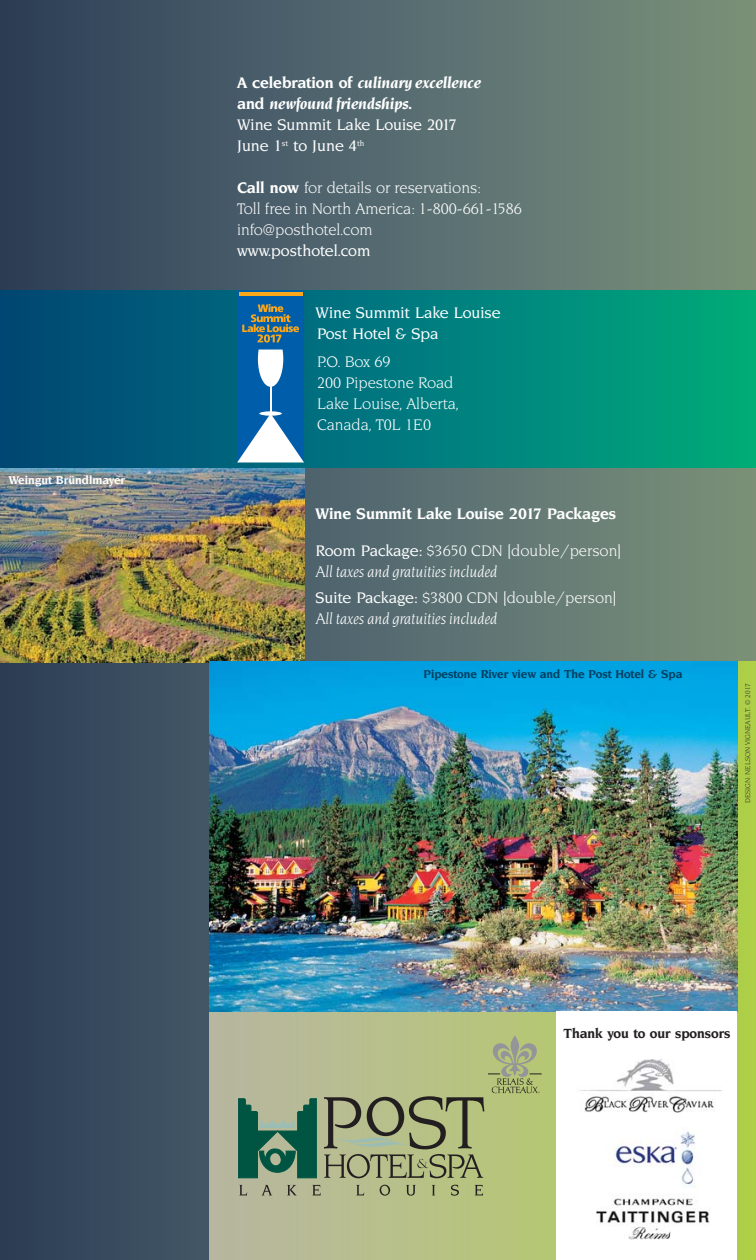
<style>
.page{position:relative;width:756px;height:1260px;background:#fff}
.page>*{position:absolute;margin:0;border:0;box-sizing:border-box;transform-origin:0 0}
.t1{font:15.75px/21px "Novarese SB";color:#fff}
.t2{font:italic 15.75px/21px "Novarese SB";color:#fff}
.t3{font:italic 700 15.75px/21px "Novarese SB";color:#fff}
.t4{font:500 15.75px/21px "Novarese SB";color:#fff}
.t5{font:700 15.75px "Novarese SB";color:#fff}
.t6{font:700 13.65px "Novarese SB";color:#231f20}
.t7{font:700 11.72px "Novarese SB";color:#004061}
.t8{font:700 11.72px "Novarese SB";color:#fff}
.t9{font:7px "Novarese SB";color:#2e2c2d}
.s1{font-style:normal}
.s2{font-weight:500;font-style:normal}
.s3{font-weight:700}
</style>
<div class="page">
<div style="left:0;top:0;width:756px;height:1260px;background:linear-gradient(to right,#2d3f5b,#7c927d)"></div>
<svg style="left:210px;top:662px;width:546px;height:598px;background:#b4c081"></svg>
<hr style="left:0;top:351px;width:1px;height:258px;background:#78b4d1">
<svg style="left:239px;top:1185px;width:8px;height:10px"></svg>
<svg style="left:262px;top:1185px;width:10px;height:10px"></svg>
<svg style="left:287px;top:1185px;width:10px;height:10px"></svg>
<svg style="left:312px;top:1185px;width:9px;height:10px"></svg>
<svg style="left:356px;top:1185px;width:8px;height:10px"></svg>
<svg style="left:380px;top:1185px;width:10px;height:11px"></svg>
<svg style="left:406px;top:1185px;width:10px;height:11px"></svg>
<svg style="left:432px;top:1185px;width:3px;height:10px"></svg>
<svg style="left:451px;top:1185px;width:8px;height:11px"></svg>
<svg style="left:475px;top:1185px;width:8px;height:10px"></svg>
<svg style="left:239px;top:1099px;width:77px;height:79px;background:#457b64"></svg>
<svg style="left:324px;top:1035px;width:218px;height:143px;background:#a6af7b"></svg>
<div style="left:0;top:290px;width:756px;height:178px;background:linear-gradient(to right,#07487c,#01aa7e)"></div>
<svg style="left:237px;top:290px;width:67px;height:172px"></svg>
<img style="left:0;top:469px;width:304px;height:193px">
<img style="left:210px;top:662px;width:528px;height:349px">
<div style="left:556px;top:1011px;width:181px;height:249px;background:#fff"></div>
<img style="left:597px;top:1198px;width:112px;height:42px">
<img style="left:614px;top:1131px;width:81px;height:56px">
<img style="left:580px;top:1059px;width:142px;height:54px">
<p class="t8" style="left:9px;top:475px;width:118px">Weingut Bründlmayer</p>
<p class="t3" style="left:237px;top:73px;width:245px"><span class="s1">A celebration of</span> culinary excellence <span class="s1">and</span> newfound friendships<span class="s1">.<br></span><span class="s2">Wine Summit Lake Louise 2017<br>June 1</span><sup>st</sup> <span class="s2">to June 4</span><sup>th</sup></p>
<p class="t1" style="left:237px;top:178px;width:286px"><span class="s3">Call now</span> for details or reservations:<br>Toll free in North America: 1-800-661-1586 info@posthotel.com</p>
<p class="t4" style="left:237px;top:241px;width:135px">www.posthotel.com</p>
<p class="t4" style="left:316px;top:303px;width:186px">Wine Summit Lake Louise<br>Post Hotel &amp; Spa</p>
<p class="t1" style="left:317px;top:352px;width:143px">P.O. Box 69<br>200 Pipestone Road<br>Lake Louise, Alberta,<br>Canada, T0L 1E0</p>
<p class="t5" style="left:316px;top:507px;width:302px">Wine Summit Lake Louise 2017 Packages</p>
<p class="t2" style="left:316px;top:540px;width:307px"><span class="s2">Room Package:</span> <span class="s1">$3650 CDN [double/person]<br></span>All taxes and gratuities included</p>
<p class="t2" style="left:316px;top:587px;width:303px"><span class="s2">Suite Package:</span> <span class="s1">$3800 CDN [double/person]<br></span>All taxes and gratuities included</p>
<p class="t7" style="left:424px;top:669px;width:260px">Pipestone River view and The Post Hotel &amp; Spa</p>
<p class="t9" style="left:745px;top:803px;width:122px;rotate:-90deg">DESIGN: NELSON VIGNEAULT. © 2017</p>
<p class="t6" style="left:564px;top:1027px;width:168px">Thank you to our sponsors</p>
</div>
